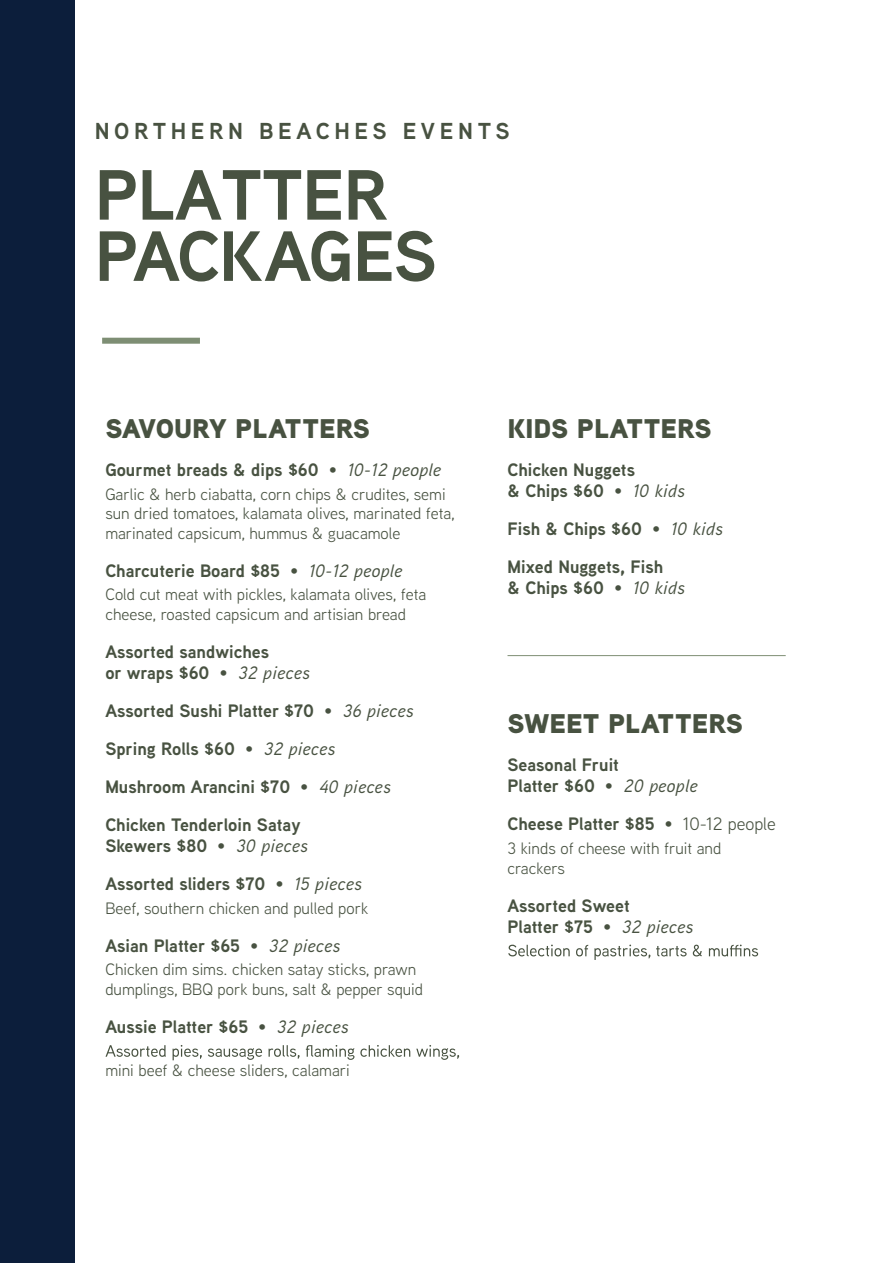
<style>
.page{position:relative;width:893px;height:1263px;background:#fff}
.page>*{position:absolute;margin:0;border:0;box-sizing:border-box;transform-origin:0 0}
.t1{font:700 70.95px/61.2px "Aaux Next";letter-spacing:-.01em;color:#485241}
.t2{font:900 27px "Aaux Next";color:#485241}
.t3{font:700 23.1px "Aaux Next";letter-spacing:.2em;color:#485241}
.t4{font:700 18px/38px "Aaux Next";color:#485241}
.t5{font:16.5px/19.5px "Aaux Next";color:#485241}
.s1{font-weight:400}
.s2{font-weight:500;font-style:italic}
</style>
<div class="page">
<svg style="left:105px;top:1045px;width:354px;height:15px"></svg>
<svg style="left:508px;top:944px;width:250px;height:16px"></svg>
<hr style="left:507px;top:655px;width:279px;height:1px;background:#7e8e74">
<div style="left:102px;top:338px;width:98px;height:6px;background:#7e8e74"></div>
<div style="left:0;top:0;width:74px;height:1263px;background:#0c1e3b"></div>
<p class="t3" style="left:95px;top:115px;width:416px">NORTHERN BEACHES EVENTS</p>
<h1 class="t1" style="left:95px;top:163px;width:344px">PLATTER<br>PACKAGES</h1>
<h2 class="t2" style="left:105px;top:409px;width:266px">SAVOURY PLATTERS</h2>
<p class="t4" style="left:105px;top:450px;width:337px">Gourmet breads &amp; dips $60 <span class="s1">•</span> <span class="s2">10-12 people</span></p>
<p class="t5" style="left:105px;top:483px;width:351px">Garlic &amp; herb ciabatta, corn chips &amp; crudites, semi sun dried tomatoes, kalamata olives, marinated feta, marinated capsicum, hummus &amp; guacamole</p>
<p class="t4" style="left:105px;top:551px;width:299px">Charcuterie Board $85 <span class="s1">•</span> <span class="s2">10-12 people</span></p>
<p class="t5" style="left:105px;top:584px;width:323px">Cold cut meat with pickles, kalamata olives, feta cheese, roasted capsicum and artisian bread</p>
<p class="t4" style="left:105px;top:641px;width:206px;line-height:21px">Assorted sandwiches<br>or wraps $60 <span class="s1">•</span> <span class="s2">32 pieces</span></p>
<p class="t4" style="left:105px;top:691px;width:310px">Assorted Sushi Platter $70 <span class="s1">•</span> <span class="s2">36 pieces<br></span>Spring Rolls $60 <span class="s1">•</span> <span class="s2">32 pieces<br></span>Mushroom Arancini $70 <span class="s1">•</span> <span class="s2">40 pieces<br></span>Chicken Tenderloin Satay</p>
<p class="t4" style="left:105px;top:826px;width:258px">Skewers $80 <span class="s1">•</span> <span class="s2">30 pieces<br></span>Assorted sliders $70 <span class="s1">•</span> <span class="s2">15 pieces</span></p>
<p class="t5" style="left:105px;top:897px;width:264px">Beef, southern chicken and pulled pork</p>
<p class="t4" style="left:105px;top:926px;width:236px">Asian Platter $65 <span class="s1">•</span> <span class="s2">32 pieces</span></p>
<p class="t5" style="left:105px;top:959px;width:319px">Chicken dim sims. chicken satay sticks, prawn dumplings, BBQ pork buns, salt &amp; pepper squid</p>
<p class="t4" style="left:105px;top:1007px;width:244px">Aussie Platter $65 <span class="s1">•</span> <span class="s2">32 pieces</span></p>
<p class="t5" style="left:105px;top:1060px;width:246px">mini beef &amp; cheese sliders, calamari</p>
<h2 class="t2" style="left:507px;top:409px;width:206px">KIDS PLATTERS</h2>
<p class="t4" style="left:507px;top:459px;width:179px;line-height:21px">Chicken Nuggets<br>&amp; Chips $60 <span class="s1">•</span> <span class="s2">10 kids</span></p>
<p class="t4" style="left:507px;top:509px;width:217px">Fish &amp; Chips $60 <span class="s1">•</span> <span class="s2">10 kids<br></span>Mixed Nuggets, Fish</p>
<p class="t4" style="left:507px;top:568px;width:179px">&amp; Chips $60 <span class="s1">•</span> <span class="s2">10 kids</span></p>
<h2 class="t2" style="left:507px;top:704px;width:237px">SWEET PLATTERS</h2>
<p class="t4" style="left:507px;top:754px;width:192px;line-height:21px">Seasonal Fruit<br>Platter $60 <span class="s1">•</span> <span class="s2">20 people</span></p>
<p class="t4" style="left:507px;top:805px;width:270px">Cheese Platter $85 <span class="s1">• 10-12 people</span></p>
<p class="t5" style="left:507px;top:838px;width:215px">3 kinds of cheese with fruit and crackers</p>
<p class="t4" style="left:507px;top:894px;width:187px;line-height:21px">Assorted Sweet<br>Platter $75 <span class="s1">•</span> <span class="s2">32 pieces</span></p>
</div>
